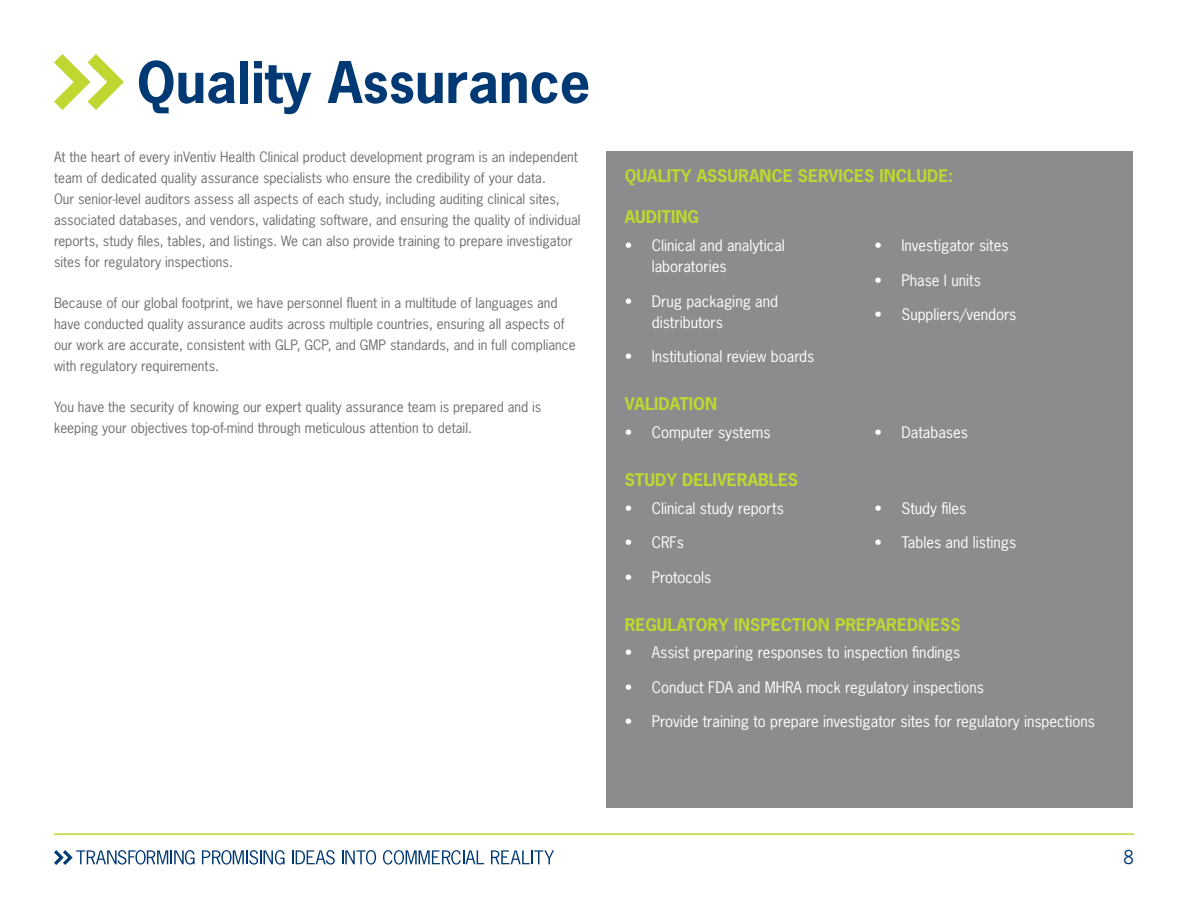
<style>
.page{position:relative;width:1188px;height:918px;background:#fff}
.page>*{position:absolute;margin:0;border:0;box-sizing:border-box;transform-origin:0 0}
.t1{font:700 54px "News Gothic Std";color:#003974}
.t2{font:18px "News Gothic Std";color:#003974}
.t3{font:700 16.5px "News Gothic Std";color:#bfd730}
.t4{font:15px/21px "News Gothic Std";color:#fff}
.t5{font:13.5px/21px "News Gothic Std";color:#6d6e71}
</style>
<div class="page">
<svg style="left:54px;top:54px;width:70px;height:56px"></svg>
<hr style="left:54px;top:833px;width:1080px;height:2px;background:#bfd730">
<svg style="left:202px;top:850px;width:83px;height:15px"></svg>
<svg style="left:292px;top:850px;width:43px;height:15px"></svg>
<svg style="left:342px;top:850px;width:34px;height:15px"></svg>
<svg style="left:383px;top:850px;width:101px;height:15px"></svg>
<svg style="left:491px;top:850px;width:63px;height:14px"></svg>
<svg style="left:54px;top:850px;width:141px;height:15px"></svg>
<div style="left:607px;top:151px;width:526px;height:656px;background:#8a8c8e"></div>
<h1 class="t1" style="left:137px;top:47px;width:455px">Quality Assurance</h1>
<p class="t5" style="left:54px;top:146px;width:528px">At the heart of every inVentiv Health Clinical product development program is an independent team of dedicated quality assurance specialists who ensure the credibility of your data.<br>Our senior-level auditors assess all aspects of each study, including auditing clinical sites, associated databases, and vendors, validating software, and ensuring the quality of individual reports, study files, tables, and listings. We can also provide training to prepare investigator sites for regulatory inspections.</p>
<p class="t5" style="left:54px;top:292px;width:523px">Because of our global footprint, we have personnel fluent in a multitude of languages and have conducted quality assurance audits across multiple countries, ensuring all aspects of our work are accurate, consistent with GLP, GCP, and GMP standards, and in full compliance with regulatory requirements.</p>
<p class="t5" style="left:54px;top:397px;width:489px">You have the security of knowing our expert quality assurance team is prepared and is keeping your objectives top-of-mind through meticulous attention to detail.</p>
<p class="t3" style="left:625px;top:165px;width:330px">QUALITY ASSURANCE SERVICES INCLUDE:</p>
<p class="t3" style="left:625px;top:206px;width:76px">AUDITING</p>
<p class="t4" style="left:652px;top:235px;width:135px;text-indent:-27px">• Clinical and analytical laboratories</p>
<p class="t4" style="left:652px;top:290px;width:128px;text-indent:-27px">• Drug packaging and distributors</p>
<p class="t4" style="left:625px;top:346px;width:191px">• Institutional review boards</p>
<p class="t4" style="left:874px;top:235px;width:136px">• Investigator sites</p>
<p class="t4" style="left:874px;top:269px;width:108px">• Phase I units</p>
<p class="t4" style="left:874px;top:304px;width:143px">• Suppliers/vendors</p>
<p class="t3" style="left:625px;top:393px;width:94px">VALIDATION</p>
<p class="t4" style="left:625px;top:422px;width:147px">• Computer systems</p>
<p class="t4" style="left:874px;top:422px;width:95px">• Databases</p>
<p class="t3" style="left:625px;top:469px;width:175px">STUDY DELIVERABLES</p>
<p class="t4" style="left:625px;top:497px;width:161px">• Clinical study reports</p>
<p class="t4" style="left:625px;top:532px;width:61px">• CRFs</p>
<p class="t4" style="left:625px;top:566px;width:88px">• Protocols</p>
<p class="t4" style="left:874px;top:497px;width:93px">• Study files</p>
<p class="t4" style="left:874px;top:532px;width:143px">• Tables and listings</p>
<p class="t3" style="left:625px;top:613px;width:337px">REGULATORY INSPECTION PREPAREDNESS</p>
<p class="t4" style="left:625px;top:642px;width:337px">• Assist preparing responses to inspection findings</p>
<p class="t4" style="left:625px;top:677px;width:361px">• Conduct FDA and MHRA mock regulatory inspections</p>
<p class="t4" style="left:625px;top:711px;width:472px">• Provide training to prepare investigator sites for regulatory inspections</p>
<h2 class="t2" style="left:1124px;top:846px;width:12px">8</h2>
</div>
